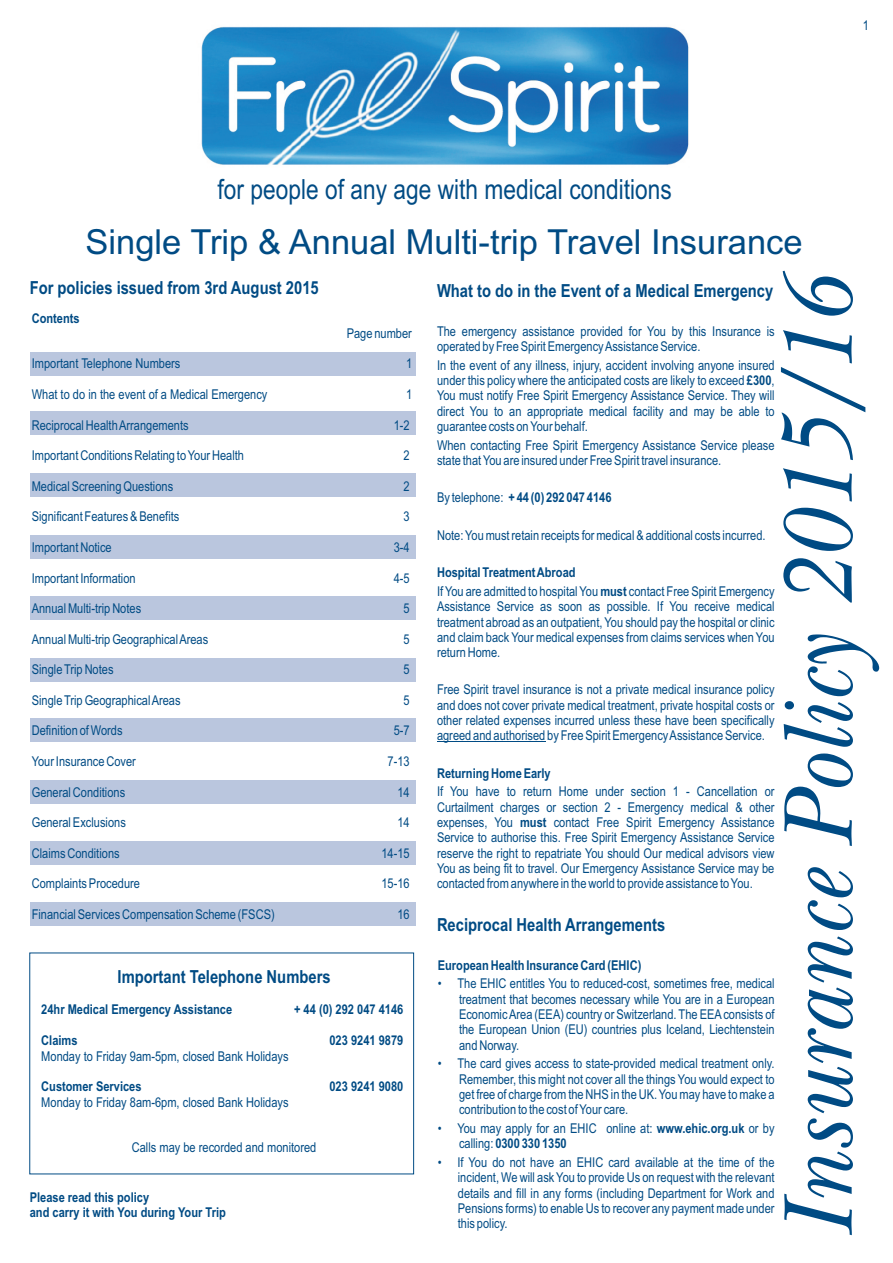
<style>
.page{position:relative;width:893px;height:1263px;background:#fff}
.page>*{position:absolute;margin:0;border:0;box-sizing:border-box;transform-origin:0 0}
.t1{font:italic 102px "New Baskerville Std";color:#004b84;scale:.89 1}
.t2{font:34.5px "Arial";color:#004b84}
.t3{font:27.75px "Arial Narrow";color:#004b84}
.t4{font:700 18px "Arial Narrow";color:#004b84}
.t5{font:13.5px/15.3px "Arial Narrow";color:#004b84;text-align:justify}
.t6{font:700 13.5px/15.5px "Arial Narrow";color:#004b84}
.s1{font-weight:700}
.s2{font-weight:400}
</style>
<div class="page">
<img style="left:201px;top:26px;width:488px;height:139px">
<div style="left:30px;top:353px;width:385px;height:23px;background:#bac6de"></div>
<div style="left:30px;top:411px;width:385px;height:24px;background:#bac6de"></div>
<div style="left:30px;top:474px;width:385px;height:23px;background:#bac6de"></div>
<div style="left:30px;top:535px;width:385px;height:23px;background:#bac6de"></div>
<div style="left:30px;top:596px;width:385px;height:23px;background:#bac6de"></div>
<div style="left:30px;top:658px;width:385px;height:24px;background:#bac6de"></div>
<div style="left:30px;top:718px;width:385px;height:24px;background:#bac6de"></div>
<div style="left:30px;top:780px;width:385px;height:23px;background:#bac6de"></div>
<div style="left:30px;top:841px;width:385px;height:23px;background:#bac6de"></div>
<div style="left:30px;top:902px;width:385px;height:23px;background:#bac6de"></div>
<hr style="left:437px;top:741px;width:108px;height:1px;background:#004b84">
<h3 class="t3" style="left:218px;top:178px;width:456px">for people of any age with medical conditions</h3>
<h2 class="t2" style="left:85px;top:229px;width:719px">Single Trip &amp; Annual Multi-trip Travel Insurance</h2>
<p class="t5" style="left:863px;top:19px;width:8px">1</p>
<h3 class="t4" style="left:30px;top:281px;width:291px">For policies issued from 3rd August 2015</h3>
<p class="t6" style="left:32px;top:311px;width:49px">Contents</p>
<p class="t5" style="left:347px;top:327px;width:67px">Page number</p>
<p class="t5" style="left:32px;top:357px;width:150px">Important Telephone Numbers</p>
<p class="t5" style="left:406px;top:357px;width:8px">1</p>
<p class="t5" style="left:32px;top:388px;width:237px">What to do in the event of a Medical Emergency</p>
<p class="t5" style="left:406px;top:388px;width:8px">1</p>
<p class="t5" style="left:32px;top:418px;width:158px">Reciprocal Health Arrangements</p>
<p class="t5" style="left:394px;top:418px;width:17px">1-2</p>
<p class="t5" style="left:32px;top:449px;width:214px">Important Conditions Relating to Your Health</p>
<p class="t5" style="left:404px;top:449px;width:8px">2</p>
<p class="t5" style="left:32px;top:480px;width:143px">Medical Screening Questions</p>
<p class="t5" style="left:404px;top:480px;width:8px">2</p>
<p class="t5" style="left:32px;top:510px;width:149px">Significant Features &amp; Benefits</p>
<p class="t5" style="left:404px;top:510px;width:8px">3</p>
<p class="t5" style="left:32px;top:541px;width:81px">Important Notice</p>
<p class="t5" style="left:394px;top:541px;width:17px">3-4</p>
<p class="t5" style="left:32px;top:571px;width:105px">Important Information</p>
<p class="t5" style="left:394px;top:571px;width:17px">4-5</p>
<p class="t5" style="left:32px;top:602px;width:111px">Annual Multi-trip Notes</p>
<p class="t5" style="left:404px;top:602px;width:8px">5</p>
<p class="t5" style="left:32px;top:632px;width:178px">Annual Multi-trip Geographical Areas</p>
<p class="t5" style="left:404px;top:632px;width:8px">5</p>
<p class="t5" style="left:32px;top:663px;width:83px">Single Trip Notes</p>
<p class="t5" style="left:404px;top:663px;width:8px">5</p>
<p class="t5" style="left:32px;top:694px;width:150px">Single Trip Geographical Areas</p>
<p class="t5" style="left:404px;top:694px;width:8px">5</p>
<p class="t5" style="left:32px;top:724px;width:92px">Definition of Words</p>
<p class="t5" style="left:394px;top:724px;width:17px">5-7</p>
<p class="t5" style="left:32px;top:755px;width:106px">Your Insurance Cover</p>
<p class="t5" style="left:388px;top:755px;width:24px">7-13</p>
<p class="t5" style="left:32px;top:785px;width:95px">General Conditions</p>
<p class="t5" style="left:397px;top:785px;width:14px">14</p>
<p class="t5" style="left:32px;top:816px;width:96px">General Exclusions</p>
<p class="t5" style="left:397px;top:816px;width:14px">14</p>
<p class="t5" style="left:32px;top:846px;width:89px">Claims Conditions</p>
<p class="t5" style="left:381px;top:846px;width:30px">14-15</p>
<p class="t5" style="left:32px;top:877px;width:110px">Complaints Procedure</p>
<p class="t5" style="left:381px;top:877px;width:30px">15-16</p>
<p class="t5" style="left:32px;top:908px;width:245px">Financial Services Compensation Scheme (FSCS)</p>
<p class="t5" style="left:397px;top:908px;width:14px">16</p>
<h3 class="t4" style="left:118px;top:969px;width:214px">Important Telephone Numbers</h3>
<p class="t6" style="left:41px;top:1003px;width:192px">24hr Medical Emergency Assistance</p>
<p class="t6" style="left:294px;top:1003px;width:111px">+ 44 (0) 292 047 4146</p>
<p class="t6" style="left:41px;top:1034px;width:38px">Claims</p>
<p class="t6" style="left:329px;top:1034px;width:75px">023 9241 9879</p>
<p class="t5" style="left:41px;top:1049px;width:249px">Monday to Friday 9am-5pm, closed Bank Holidays</p>
<p class="t6" style="left:41px;top:1080px;width:102px">Customer Services</p>
<p class="t6" style="left:329px;top:1080px;width:75px">023 9241 9080</p>
<p class="t5" style="left:41px;top:1095px;width:249px">Monday to Friday 8am-6pm, closed Bank Holidays</p>
<p class="t5" style="left:132px;top:1141px;width:186px">Calls may be recorded and monitored</p>
<p class="t6" style="left:30px;top:1191px;width:198px">Please read this policy<br>and carry it with You during Your Trip</p>
<h1 class="t1" style="left:782px;top:1237px;width:1078px;rotate:-90deg">Insurance Policy 2015/16</h1>
<h3 class="t4" style="left:437px;top:284px;width:338px">What to do in the Event of a Medical Emergency</h3>
<p class="t5" style="left:437px;top:325px;width:339px">The emergency assistance provided for You by this Insurance is operated by Free Spirit Emergency Assistance Service.</p>
<p class="t5" style="left:437px;top:358px;width:339px">In the event of any illness, injury, accident involving anyone insured under this policy where the anticipated costs are likely to exceed <span class="s1">£300</span>, You must notify Free Spirit Emergency Assistance Service. They will direct You to an appropriate medical facility and may be able to guarantee costs on Your behalf.</p>
<p class="t5" style="left:437px;top:438px;width:339px">When contacting Free Spirit Emergency Assistance Service please state that You are insured under Free Spirit travel insurance.</p>
<p class="t6" style="left:437px;top:491px;width:176px"><span class="s2">By telephone:</span> + 44 (0) 292 047 4146</p>
<p class="t5" style="left:437px;top:528px;width:330px">Note: You must retain receipts for medical &amp; additional costs incurred.</p>
<p class="t5" style="left:437px;top:564px;width:339px;line-height:18.9px"><span class="s1">Hospital Treatment Abroad<br></span>If You are admitted to hospital You <span class="s1">must</span> contact Free Spirit Emergency</p>
<p class="t5" style="left:437px;top:600px;width:339px">Assistance Service as soon as possible. If You receive medical treatment abroad as an outpatient, You should pay the hospital or clinic and claim back Your medical expenses from claims services when You return Home.</p>
<p class="t5" style="left:437px;top:683px;width:339px">Free Spirit travel insurance is not a private medical insurance policy and does not cover private medical treatment, private hospital costs or other related expenses incurred unless these have been specifically agreed and authorised by Free Spirit Emergency Assistance Service.</p>
<p class="t6" style="left:437px;top:766px;width:115px">Returning Home Early</p>
<p class="t5" style="left:437px;top:785px;width:339px">If You have to return Home under section 1 - Cancellation or Curtailment charges or section 2 - Emergency medical &amp; other expenses, You <span class="s1">must</span> contact Free Spirit Emergency Assistance Service to authorise this. Free Spirit Emergency Assistance Service reserve the right to repatriate You should Our medical advisors view You as being fit to travel. Our Emergency Assistance Service may be contacted from anywhere in the world to provide assistance to You.</p>
<h3 class="t4" style="left:437px;top:918px;width:230px">Reciprocal Health Arrangements</h3>
<p class="t6" style="left:438px;top:958px;width:205px">European Health Insurance Card (EHIC)</p>
<p class="t5" style="left:459px;top:977px;width:317px;text-indent:-21px">• The EHIC entitles You to reduced-cost, sometimes free, medical treatment that becomes necessary while You are in a European Economic Area (EEA) country or Switzerland. The EEAconsists of the European Union (EU) countries plus Iceland, Liechtenstein and Norway.</p>
<p class="t5" style="left:459px;top:1057px;width:317px;text-indent:-21px">• The card gives access to state-provided medical treatment only.<br>Remember, this might not cover all the things You would expect to get free of charge from the NHS in the UK. You may have to make a contribution to the cost of Your care.</p>
<p class="t5" style="left:459px;top:1122px;width:317px;text-indent:-21px">• You may apply for an EHIC online at: <span class="s1">www.ehic.org.uk</span> or by calling: <span class="s1">0300 330 1350</span></p>
<p class="t5" style="left:458px;top:1156px;width:318px;text-indent:-20px">• If You do not have an EHIC card available at the time of the incident, We will ask You to provide Us on request with the relevant details and fill in any forms (including Department for Work and Pensions forms) to enable Us to recover any payment made under this policy.</p>
</div>
